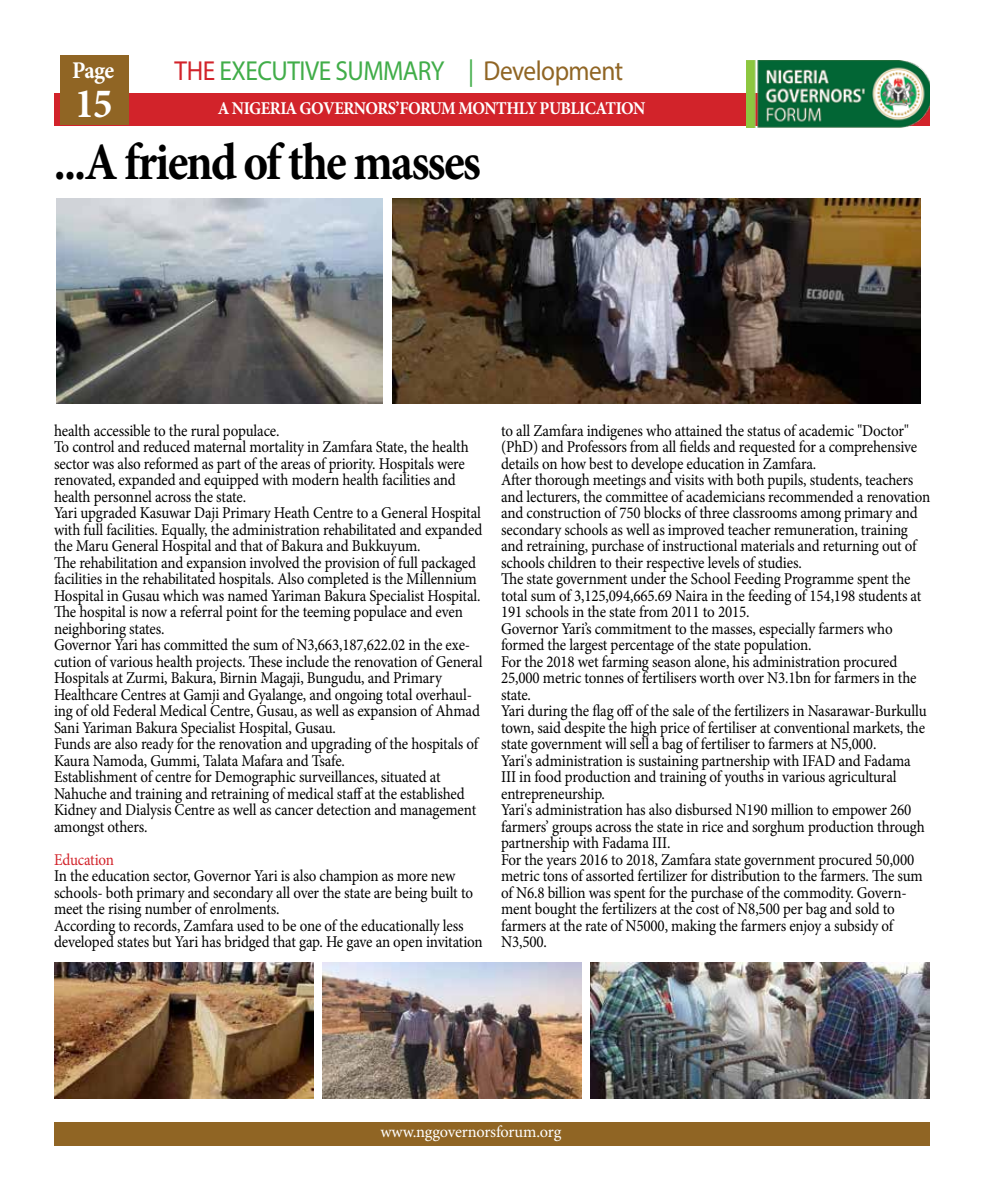
<style>
.page{position:relative;width:984px;height:1200px;background:#fff}
.page>*{position:absolute;margin:0;border:0;box-sizing:border-box;transform-origin:0 0}
.t1{font:700 52.5px "Minion Pro";letter-spacing:-.04em;color:#000;scale:.9 1}
.t2{font:700 42px "Minion Pro";color:#fff;scale:.93 1}
.t3{font:27.6px "Myriad Pro";letter-spacing:-.02em;color:#41ad49;scale:.92 1}
.t4{font:700 24px "Minion Pro";color:#fff;scale:.93 1}
.t5{font:700 18px "Minion Pro";letter-spacing:-.03em;color:#fff;scale:.92 1}
.t6{font:16.5px/16.5px "Minion Pro";letter-spacing:-.01em;color:#000;scale:.91 1}
.t7{font:16.5px "Minion Pro";letter-spacing:-.015em;color:#fff}
.t8{font:16.5px "Minion Pro";letter-spacing:-.01em;color:#d2232a;scale:.91 1}
.s1{color:#d2232a}
.s2{color:#906524}
</style>
<div class="page">
<div style="left:54px;top:1123px;width:876px;height:23px;background:#906524"></div>
<div style="left:54px;top:93px;width:876px;height:33px;background:#d2232a"></div>
<img style="left:746px;top:61px;width:184px;height:66px">
<div style="left:60px;top:55px;width:68px;height:70px;background:#906524"></div>
<img style="left:56px;top:199px;width:326px;height:204px">
<img style="left:392px;top:199px;width:528px;height:204px">
<img style="left:54px;top:963px;width:259px;height:136px">
<img style="left:322px;top:963px;width:259px;height:136px">
<img style="left:590px;top:963px;width:340px;height:136px">
<h3 class="t3" style="left:175px;top:54px;width:489px"><span class="s1">THE</span> EXECUTIVE SUMMARY | <span class="s2">Development</span></h3>
<p class="t5" style="left:218px;top:96px;width:463px">A NIGERIA GOVERNORS’FORUM MONTHLY PUBLICATION</p>
<h3 class="t4" style="left:72px;top:54px;width:47px">PAGE</h3>
<h2 class="t2" style="left:75px;top:74px;width:42px">15</h2>
<h1 class="t1" style="left:54px;top:125px;width:476px">...A FRIEND OF THE MASSES</h1>
<p class="t6" style="left:54px;top:422px;width:472px">health accessible to the rural populace.<br>To control and reduced maternal mortality in Zamfara State, the health sector was also reformed as part of the areas of priority. Hospitals were renovated, expanded and equipped with modern health facilities and health personnel across the state.<br>Yari upgraded Kasuwar Daji Primary Heath Centre to a General Hospital with full facilities. Equally, the administration rehabilitated and expanded the Maru General Hospital and that of Bakura and Bukkuyum.<br>The rehabilitation and expansion involved the provision of full packaged facilities in the rehabilitated hospitals. Also completed is the Millennium Hospital in Gusau which was named Yariman Bakura Specialist Hospital.<br>The hospital is now a referral point for the teeming populace and even neighboring states.<br>Governor Yari has committed the sum of N3,663,187,622.02 in the exe&shy;cution of various health projects. These include the renovation of General Hospitals at Zurmi, Bakura, Birnin Magaji, Bungudu, and Primary Healthcare Centres at Gamji and Gyalange, and ongoing total overhaul&shy;ing of old Federal Medical Centre, Gusau, as well as expansion of Ahmad Sani Yariman Bakura Specialist Hospital, Gusau.<br>Funds are also ready for the renovation and upgrading of the hospitals of Kaura Namoda, Gummi, Talata Mafara and Tsafe.<br>Establishment of centre for Demographic surveillances, situated at Nahuche and training and retraining of medical staff at the established Kidney and Dialysis Centre as well as cancer detection and management amongst others.</p>
<p class="t8" style="left:54px;top:848px;width:68px">Education</p>
<p class="t6" style="left:54px;top:868px;width:473px">In the education sector, Governor Yari is also champion as more new schools- both primary and secondary all over the state are being built to meet the rising number of enrolments.<br>According to records, Zamfara used to be one of the educationally less developed states but Yari has bridged that gap. He gave an open invitation</p>
<p class="t6" style="left:501px;top:422px;width:473px">to all Zamfara indigenes who attained the status of academic "Doctor" (PhD) and Professors from all fields and requested for a comprehensive details on how best to develope education in Zamfara.<br>After thorough meetings and visits with both pupils, students, teachers and lecturers, the committee of academicians recommended a renovation and construction of 750 blocks of three classrooms among primary and secondary schools as well as improved teacher remuneration, training and retraining, purchase of instructional materials and returning out of schools children to their respective levels of studies.<br>The state government under the School Feeding Programme spent the total sum of 3,125,094,665.69 Naira in the feeding of 154,198 students at 191 schools in the state from 2011 to 2015.<br>Governor Yari’s commitment to the masses, especially farmers who formed the largest percentage of the state population.<br>For the 2018 wet farming season alone, his administration procured 25,000 metric tonnes of fertilisers worth over N3.1bn for farmers in the state.<br>Yari during the flag off of the sale of the fertilizers in Nasarawar-Burkullu town, said despite the high price of fertiliser at conventional markets, the state government will sell a bag of fertiliser to farmers at N5,000.<br>Yari's administration is sustaining partnership with IFAD and Fadama<br>III in food production and training of youths in various agricultural entrepreneurship.<br>Yari's administration has also disbursed N190 million to empower 260 farmers’ groups across the state in rice and sorghum production through partnership with Fadama III.<br>For the years 2016 to 2018, Zamfara state government procured 50,000 metric tons of assorted fertilizer for distribution to the farmers. The sum of N6.8 billion was spent for the purchase of the commodity. Govern&shy;ment bought the fertilizers at the cost of N8,500 per bag and sold to farmers at the rate of N5000, making the farmers enjoy a subsidy of N3,500.</p>
<p class="t7" style="left:380px;top:1121px;width:182px">www.nggovernorsforum.org</p>
</div>
